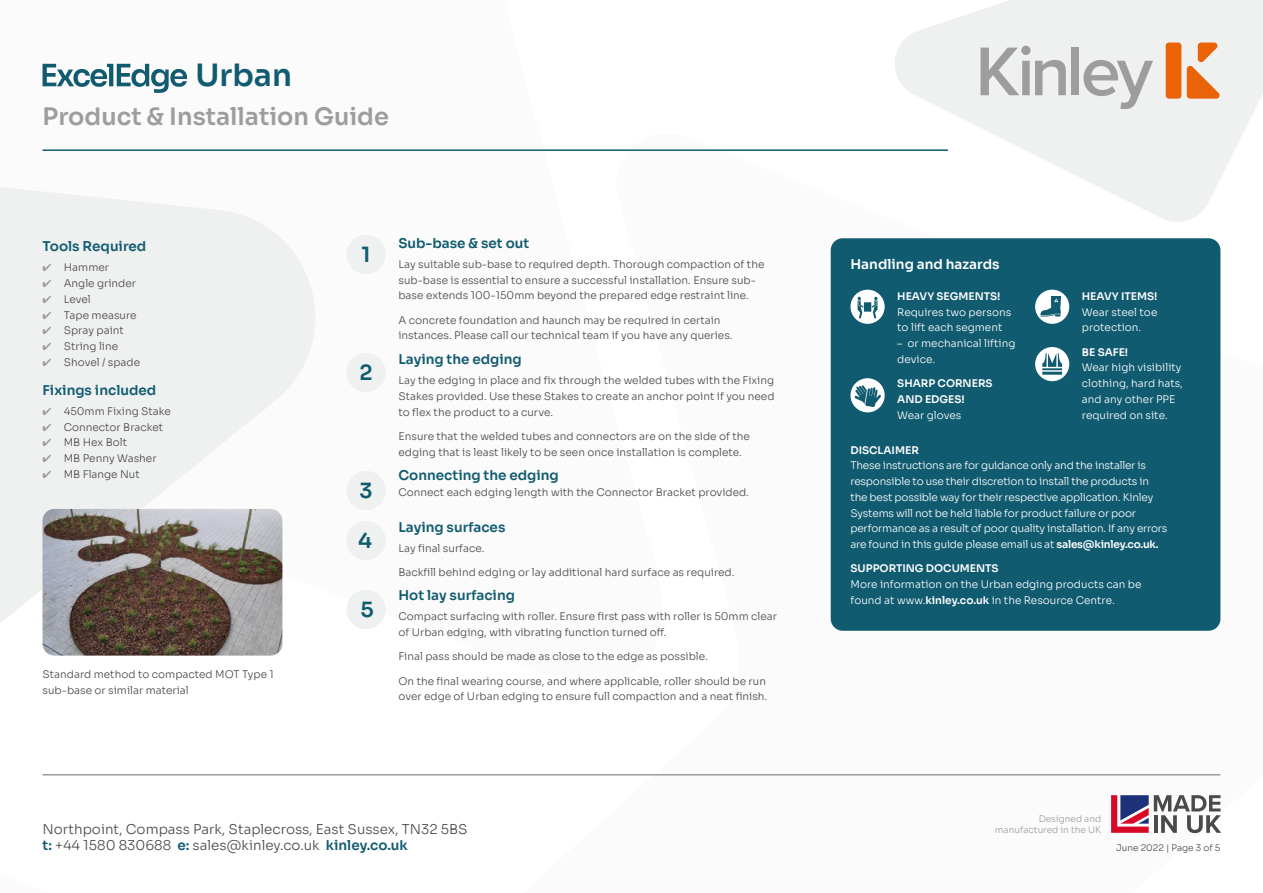
<style>
.page{position:relative;width:1263px;height:893px;background:#fff}
.page>*{position:absolute;margin:0;border:0;box-sizing:border-box;transform-origin:0 0}
.t1{font:600 30.75px "Sora";color:#115b70}
.t2{font:600 24px "Sora";color:#9d9d9c}
.t3{font:600 21px "Sora";color:#115b70}
.t4{font:600 13.5px "Sora";color:#115b70}
.t5{font:300 13.5px/16.2px "Sora";color:#4a4a49}
.t6{font:600 13.5px "Sora";color:#fff}
.t7{font:300 10.5px/15.8px "Sora";color:#4a4a49}
.t8{font:300 10.5px/15.8px "Sora";letter-spacing:-.02em;color:#fff}
.t9{font:300 10.5px/15.8px "Sora";color:#fff}
.t10{font:600 10.5px/15.8px "Sora";color:#fff}
.t11{font:300 9px/10.8px "Sora";color:#9d9d9c;text-align:right}
.t12{font:300 9px "Sora";color:#4a4a49}
.s1{color:#9d9d9c}
.s2{font-weight:600;color:#115b70}
.s3{font-weight:600}
</style>
<div class="page">
<svg style="left:895px;top:0;width:368px;height:222px;fill:#eef1f0"></svg>
<svg style="left:43px;top:64px;width:143px;height:9px"></svg>
<svg style="left:980px;top:46px;width:86px;height:49px;background:#cbcccb"></svg>
<div style="left:1071px;top:48px;width:8px;height:47px;background:#9d9d9c"></div>
<svg style="left:1083px;top:60px;width:70px;height:48px;background:#ced0cf"></svg>
<div style="left:1166px;top:43px;width:15px;height:56px;background:#ea6308;border-radius:3px"></div>
<svg style="left:1187px;top:43px;width:33px;height:56px;background:#eba97b"></svg>
<hr style="left:43px;top:774px;width:1177px;height:1px;background:#9d9d9c">
<hr style="left:43px;top:149px;width:905px;height:2px;background:#115b70">
<svg style="left:1111px;top:795px;width:110px;height:38px"></svg>
<div style="left:831px;top:238px;width:389px;height:393px;background:#115b70;border-radius:12px"></div>
<svg style="left:0;top:73px;width:350px;height:703px"></svg>
<div style="left:346px;top:235px;width:40px;height:39px;background:#eef1f0;border-radius:50%"></div>
<div style="left:346px;top:353px;width:40px;height:39px;background:#eef1f0;border-radius:50%"></div>
<div style="left:346px;top:471px;width:40px;height:39px;background:#eef1f0;border-radius:50%"></div>
<div style="left:346px;top:521px;width:40px;height:39px;background:#eef1f0;border-radius:50%"></div>
<div style="left:346px;top:590px;width:40px;height:39px;background:#eef1f0;border-radius:50%"></div>
<svg style="left:850px;top:290px;width:35px;height:34px"></svg>
<svg style="left:850px;top:378px;width:35px;height:34px"></svg>
<svg style="left:1035px;top:347px;width:34px;height:34px"></svg>
<svg style="left:1035px;top:290px;width:34px;height:34px"></svg>
<img style="left:43px;top:509px;width:239px;height:147px">
<h1 class="t1" style="left:196px;top:50px;width:98px">Urban</h1>
<h2 class="t2" style="left:43px;top:96px;width:348px">Product &amp; Installation Guide</h2>
<p class="t4" style="left:43px;top:235px;width:105px">Tools Required</p>
<p class="t7" style="left:43px;top:259px;width:68px"><span class="s1">✔</span> Hammer</p>
<p class="t7" style="left:43px;top:275px;width:95px"><span class="s1">✔</span> Angle grinder</p>
<p class="t7" style="left:43px;top:290px;width:50px"><span class="s1">✔</span> Level</p>
<p class="t7" style="left:43px;top:306px;width:96px"><span class="s1">✔</span> Tape measure</p>
<p class="t7" style="left:43px;top:322px;width:83px"><span class="s1">✔</span> Spray paint</p>
<p class="t7" style="left:43px;top:338px;width:77px"><span class="s1">✔</span> String line</p>
<p class="t7" style="left:43px;top:353px;width:99px"><span class="s1">✔</span> Shovel / spade</p>
<p class="t4" style="left:43px;top:379px;width:115px">Fixings included</p>
<p class="t7" style="left:43px;top:402px;width:130px"><span class="s1">✔</span> 450mm Fixing Stake</p>
<p class="t7" style="left:43px;top:418px;width:122px"><span class="s1">✔</span> Connector Bracket</p>
<p class="t7" style="left:43px;top:434px;width:86px"><span class="s1">✔</span> MB Hex Bolt</p>
<p class="t7" style="left:43px;top:449px;width:116px"><span class="s1">✔</span> MB Penny Washer</p>
<p class="t7" style="left:43px;top:465px;width:99px"><span class="s1">✔</span> MB Flange Nut</p>
<p class="t7" style="left:43px;top:666px;width:233px">Standard method to compacted MOT Type 1 sub-base or similar material</p>
<h3 class="t3" style="left:362px;top:237px;width:10px">1</h3>
<h3 class="t3" style="left:359px;top:355px;width:15px">2</h3>
<h3 class="t3" style="left:359px;top:473px;width:15px">3</h3>
<h3 class="t3" style="left:358px;top:523px;width:15px">4</h3>
<h3 class="t3" style="left:360px;top:592px;width:15px">5</h3>
<p class="t4" style="left:398px;top:232px;width:132px">Sub-base &amp; set out</p>
<p class="t7" style="left:398px;top:255px;width:367px">Lay suitable sub-base to required depth. Thorough compaction of the sub-base is essential to ensure a successful installation. Ensure sub&shy;base extends 100-150mm beyond the prepared edge restraint line.</p>
<p class="t7" style="left:398px;top:311px;width:336px">A concrete foundation and haunch may be required in certain instances. Please call our technical team if you have any queries.</p>
<p class="t4" style="left:398px;top:348px;width:125px">Laying the edging</p>
<p class="t7" style="left:398px;top:372px;width:378px;text-align:justify">Lay the edging in place and fix through the welded tubes with the Fixing Stakes provided. Use these Stakes to create an anchor point if you need to flex the product to a curve.</p>
<p class="t7" style="left:398px;top:427px;width:353px">Ensure that the welded tubes and connectors are on the side of the edging that is least likely to be seen once installation is complete.</p>
<p class="t4" style="left:398px;top:464px;width:162px">Connecting the edging</p>
<p class="t7" style="left:398px;top:484px;width:352px">Connect each edging length with the Connector Bracket provided.</p>
<p class="t4" style="left:398px;top:516px;width:108px">Laying surfaces</p>
<p class="t7" style="left:398px;top:539px;width:88px">Lay final surface.</p>
<p class="t7" style="left:398px;top:563px;width:337px">Backfill behind edging or lay additional hard surface as required.</p>
<p class="t4" style="left:398px;top:584px;width:118px">Hot lay surfacing</p>
<p class="t7" style="left:398px;top:608px;width:380px">Compact surfacing with roller. Ensure first pass with roller is 50mm clear of Urban edging, with vibrating function turned off.</p>
<p class="t7" style="left:398px;top:648px;width:311px">Final pass should be made as close to the edge as possible.</p>
<p class="t7" style="left:398px;top:672px;width:370px">On the final wearing course, and where applicable, roller should be run over edge of Urban edging to ensure full compaction and a neat finish.</p>
<p class="t5" style="left:43px;top:820px;width:426px">Northpoint, Compass Park, Staplecross, East Sussex, TN32 5BS <span class="s2">t:</span> +44 1580 830688 <span class="s2">e:</span> sales@kinley.co.uk <span class="s2">kinley.co.uk</span></p>
<p class="t6" style="left:850px;top:253px;width:151px">Handling and hazards</p>
<p class="t10" style="left:897px;top:287px;width:105px">HEAVY SEGMENTS!</p>
<p class="t9" style="left:897px;top:303px;width:115px">Requires two persons to lift each segment</p>
<p class="t9" style="left:897px;top:334px;width:120px">– or mechanical lifting device.</p>
<p class="t10" style="left:897px;top:375px;width:97px">SHARP CORNERS<br>AND EDGES!</p>
<p class="t9" style="left:897px;top:406px;width:66px">Wear gloves</p>
<p class="t10" style="left:1082px;top:287px;width:77px">HEAVY ITEMS!</p>
<p class="t9" style="left:1082px;top:303px;width:77px">Wear steel toe protection.</p>
<p class="t10" style="left:1082px;top:343px;width:48px">BE SAFE!</p>
<p class="t9" style="left:1082px;top:359px;width:102px">Wear high visibility clothing, hard hats, and any other PPE required on site.</p>
<p class="t10" style="left:850px;top:441px;width:70px">DISCLAIMER</p>
<p class="t8" style="left:850px;top:457px;width:319px">These instructions are for guidance only and the installer is responsible to use their discretion to install the products in the best possible way for their respective application. Kinley Systems will not be held liable for product failure or poor performance as a result of poor quality installation. If any errors are found in this guide please email us at <span class="s3">sales@kinley.co.uk.</span></p>
<p class="t10" style="left:850px;top:560px;width:150px">SUPPORTING DOCUMENTS</p>
<p class="t9" style="left:850px;top:576px;width:292px">More information on the Urban edging products can be found at www.<span class="s3">kinley.co.uk</span> in the Resource Centre.</p>
<p class="t11" style="left:995px;top:812px;width:108px">Designed and manufactured in the UK</p>
<p class="t12" style="left:1116px;top:840px;width:106px">June 2022 | Page 3 of 5</p>
</div>
